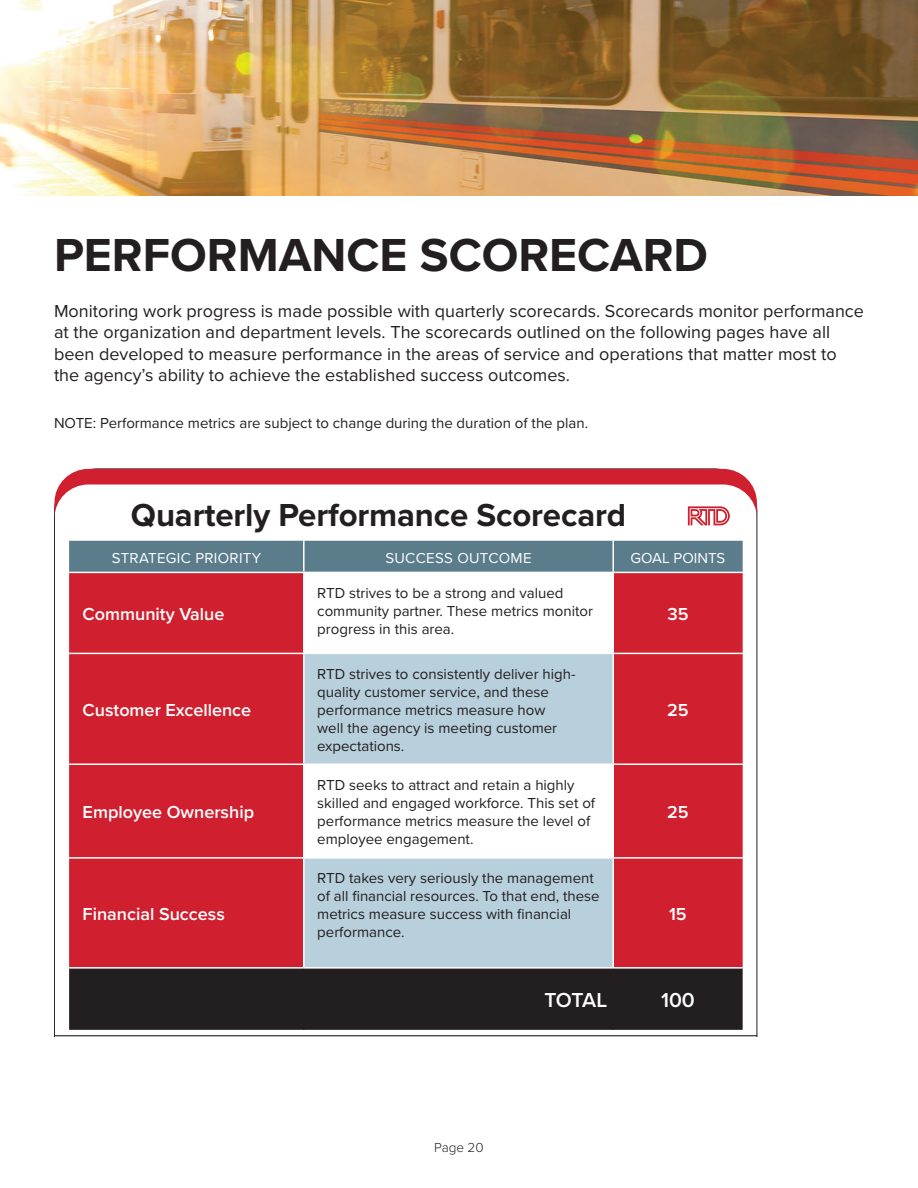
<style>
.page{position:relative;width:918px;height:1188px;background:#fff}
.page>*{position:absolute;margin:0;border:0;box-sizing:border-box;transform-origin:0 0}
.t1{font:700 48px "Proxima Nova";color:#231f20}
.t2{font:700 33px "Proxima Nova";letter-spacing:-.005em;color:#231f20}
.t3{font:600 21px "Proxima Nova";letter-spacing:-.015em;color:#fff}
.t4{font:18px/21.6px "Proxima Nova";color:#231f20}
.t5{font:600 18px "Proxima Nova";color:#fff}
.t6{font:15px/18px "Proxima Nova";color:#231f20}
.t7{font:15px "Proxima Nova";letter-spacing:.02em;color:#fff}
.t8{font:15px "Proxima Nova";color:#fff}
.t9{font:300 13.5px "Proxima Nova";color:#231f20}
</style>
<div class="page">
<img style="left:0;top:0;width:918px;height:196px">
<svg style="left:54px;top:525px;width:703px;height:510px"></svg>
<div style="left:69px;top:541px;width:674px;height:31px;background:#5b7c8b"></div>
<div style="left:69px;top:573px;width:674px;height:394px;background:#d0202f"></div>
<svg style="left:305px;top:573px;width:307px;height:80px"></svg>
<svg style="left:305px;top:654px;width:307px;height:313px;fill:#b8cfdc"></svg>
<div style="left:69px;top:969px;width:674px;height:61px;background:#231f20"></div>
<hr style="left:303px;top:969px;width:2px;height:61px;background:#231f20">
<hr style="left:612px;top:969px;width:2px;height:61px;background:#231f20">
<hr style="left:303px;top:541px;width:2px;height:31px;background:#fff">
<hr style="left:612px;top:541px;width:2px;height:31px;background:#fff">
<hr style="left:69px;top:572px;width:235px;height:1px;background:#fff">
<hr style="left:304px;top:572px;width:309px;height:1px;background:#fff">
<hr style="left:303px;top:573px;width:2px;height:80px;background:#fff">
<hr style="left:613px;top:572px;width:130px;height:1px;background:#fff">
<hr style="left:612px;top:573px;width:2px;height:80px;background:#fff">
<hr style="left:69px;top:653px;width:235px;height:1px;background:#fff">
<hr style="left:304px;top:653px;width:309px;height:1px;background:#fff">
<hr style="left:303px;top:654px;width:2px;height:110px;background:#fff">
<hr style="left:613px;top:653px;width:130px;height:1px;background:#fff">
<hr style="left:612px;top:654px;width:2px;height:110px;background:#fff">
<hr style="left:69px;top:764px;width:235px;height:1px;background:#fff">
<hr style="left:304px;top:764px;width:309px;height:1px;background:#fff">
<hr style="left:303px;top:765px;width:2px;height:92px;background:#fff">
<hr style="left:613px;top:764px;width:130px;height:1px;background:#fff">
<hr style="left:612px;top:765px;width:2px;height:92px;background:#fff">
<hr style="left:69px;top:857px;width:235px;height:2px;background:#fff">
<hr style="left:304px;top:857px;width:309px;height:2px;background:#fff">
<hr style="left:303px;top:859px;width:2px;height:108px;background:#fff">
<hr style="left:613px;top:857px;width:130px;height:2px;background:#fff">
<hr style="left:612px;top:859px;width:2px;height:108px;background:#fff">
<hr style="left:69px;top:967px;width:235px;height:2px;background:#fff">
<hr style="left:304px;top:967px;width:309px;height:2px;background:#fff">
<hr style="left:613px;top:967px;width:130px;height:2px;background:#fff">
<svg style="left:687px;top:525px;width:43px;height:1px"></svg>
<svg style="left:54px;top:469px;width:703px;height:56px"></svg>
<hr style="left:54px;top:1035px;width:703px;height:1px;background:#231f20">
<p class="t1" style="left:54px;top:219px;width:656px">PERFORMANCE SCORECARD</p>
<p class="t4" style="left:54px;top:299px;width:812px">Monitoring work progress is made possible with quarterly scorecards. Scorecards monitor performance at the organization and department levels. The scorecards outlined on the following pages have all been developed to measure performance in the areas of service and operations that matter most to the agency’s ability to achieve the established success outcomes.</p>
<p class="t6" style="left:54px;top:413px;width:536px">NOTE: Performance metrics are subject to change during the duration of the plan.</p>
<p class="t2" style="left:131px;top:490px;width:497px">Quarterly Performance Scorecard</p>
<p class="t7" style="left:112px;top:546px;width:151px">STRATEGIC PRIORITY</p>
<p class="t7" style="left:385px;top:546px;width:148px">SUCCESS OUTCOME</p>
<p class="t8" style="left:631px;top:546px;width:96px">GOAL POINTS</p>
<p class="t5" style="left:83px;top:601px;width:143px">Community Value</p>
<p class="t6" style="left:317px;top:583px;width:277px">RTD strives to be a strong and valued community partner. These metrics monitor progress in this area.</p>
<p class="t5" style="left:667px;top:601px;width:23px">35</p>
<p class="t5" style="left:83px;top:697px;width:170px">Customer Excellence</p>
<p class="t6" style="left:317px;top:664px;width:260px">RTD strives to consistently deliver high&shy;quality customer service, and these performance metrics measure how<br>well the agency is meeting customer expectations.</p>
<p class="t5" style="left:667px;top:697px;width:23px">25</p>
<p class="t5" style="left:83px;top:799px;width:173px">Employee Ownership</p>
<p class="t6" style="left:317px;top:775px;width:279px">RTD seeks to attract and retain a highly skilled and engaged workforce. This set of performance metrics measure the level of employee engagement.</p>
<p class="t5" style="left:667px;top:799px;width:23px">25</p>
<p class="t5" style="left:83px;top:901px;width:144px">Financial Success</p>
<p class="t6" style="left:317px;top:869px;width:284px">RTD takes very seriously the management of all financial resources. To that end, these metrics measure success with financial performance.</p>
<p class="t5" style="left:669px;top:901px;width:19px">15</p>
<p class="t3" style="left:544px;top:984px;width:64px">TOTAL</p>
<p class="t3" style="left:661px;top:984px;width:35px">100</p>
<p class="t9" style="left:434px;top:1138px;width:51px">Page 20</p>
</div>
